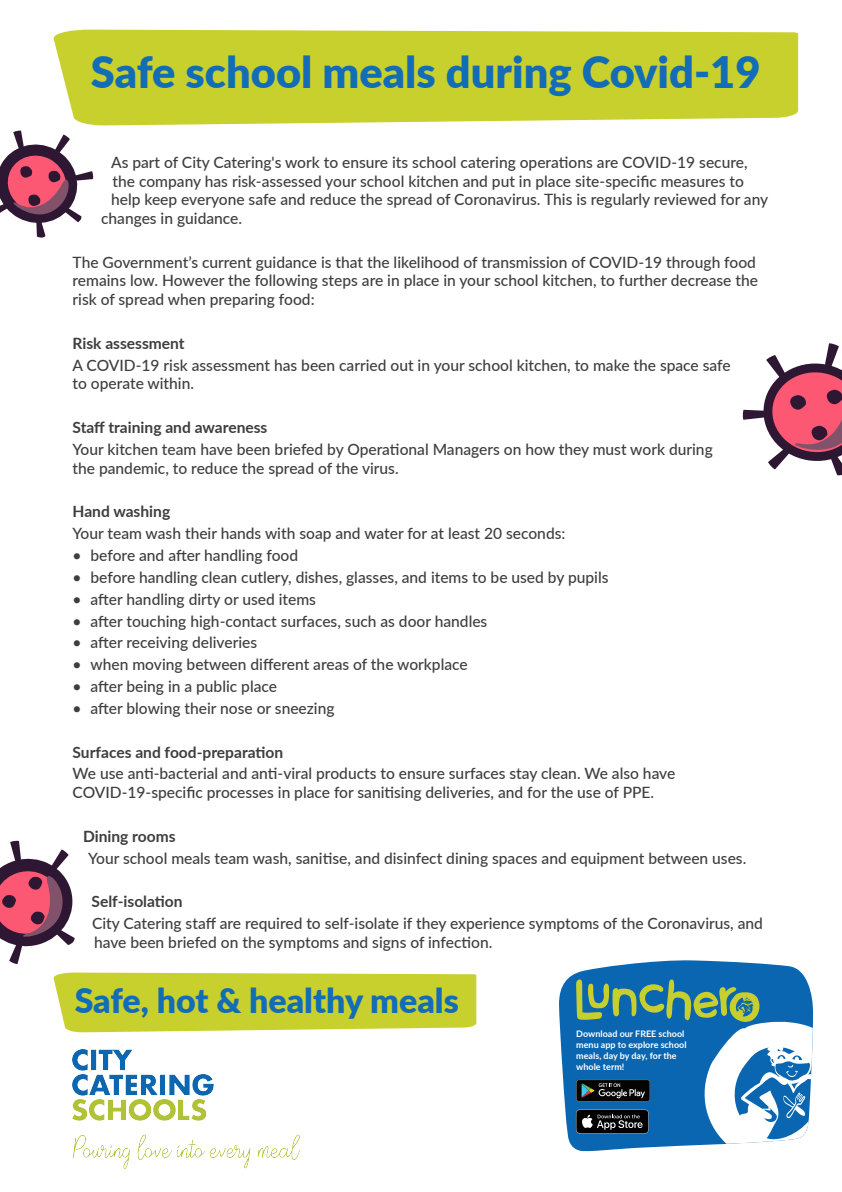
<style>
.page{position:relative;width:842px;height:1192px;background:#fff}
.page>*{position:absolute;margin:0;border:0;box-sizing:border-box;transform-origin:0 0}
.t1{font:900 43.4px "Lato";color:#136db6}
.t2{font:900 33.95px "Lato";color:#136db6}
.t3{font:500 15.6px/18.7px "Lato";color:#3e3e3f}
.t4{font:700 15.6px "Lato";color:#3e3e3f}
.t5{font:700 9px/10.8px "Lato";color:#fff}
</style>
<div class="page">
<img style="left:73px;top:1050px;width:227px;height:119px">
<svg style="left:559px;top:960px;width:247px;height:191px;fill:#0a66b0"></svg>
<svg style="left:576px;top:979px;width:237px;height:167px"></svg>
<div style="left:54px;top:30px;width:744px;height:95px;background:#c8d02d"></div>
<svg style="left:54px;top:973px;width:422px;height:59px"></svg>
<svg style="left:0;top:130px;width:94px;height:108px"></svg>
<svg style="left:742px;top:343px;width:100px;height:133px"></svg>
<svg style="left:0;top:840px;width:75px;height:124px"></svg>
<p class="t1" style="left:91px;top:40px;width:671px">Safe school meals during Covid-19</p>
<p class="t3" style="left:111px;top:152px;width:638px">As part of City Catering's work to ensure its school catering operations are COVID-19 secure,</p>
<p class="t3" style="left:113px;top:171px;width:633px">the company has risk-assessed your school kitchen and put in place site-specific measures to</p>
<p class="t3" style="left:111px;top:190px;width:659px">help keep everyone safe and reduce the spread of Coronavirus. This is regularly reviewed for any</p>
<p class="t3" style="left:101px;top:208px;width:143px">changes in guidance.</p>
<p class="t3" style="left:73px;top:252px;width:687px">The Government’s current guidance is that the likelihood of transmission of COVID-19 through food remains low. However the following steps are in place in your school kitchen, to further decrease the risk of spread when preparing food:</p>
<p class="t4" style="left:73px;top:332px;width:114px">Risk assessment</p>
<p class="t3" style="left:73px;top:355px;width:660px">A COVID-19 risk assessment has been carried out in your school kitchen, to make the space safe to operate within.</p>
<p class="t4" style="left:73px;top:416px;width:196px">Staff training and awareness</p>
<p class="t3" style="left:73px;top:439px;width:642px">Your kitchen team have been briefed by Operational Managers on how they must work during the pandemic, to reduce the spread of the virus.</p>
<p class="t4" style="left:73px;top:500px;width:99px">Hand washing</p>
<p class="t3" style="left:73px;top:523px;width:494px">Your team wash their hands with soap and water for at least 20 seconds:</p>
<p class="t3" style="left:73px;top:545px;width:227px">• before and after handling food</p>
<p class="t3" style="left:73px;top:567px;width:537px">• before handling clean cutlery, dishes, glasses, and items to be used by pupils</p>
<p class="t3" style="left:73px;top:589px;width:245px">• after handling dirty or used items</p>
<p class="t3" style="left:73px;top:611px;width:416px">• after touching high-contact surfaces, such as door handles</p>
<p class="t3" style="left:73px;top:633px;width:186px">• after receiving deliveries</p>
<p class="t3" style="left:73px;top:655px;width:397px">• when moving between different areas of the workplace</p>
<p class="t3" style="left:73px;top:676px;width:206px">• after being in a public place</p>
<p class="t3" style="left:73px;top:698px;width:263px">• after blowing their nose or sneezing</p>
<p class="t4" style="left:73px;top:740px;width:212px">Surfaces and food-preparation</p>
<p class="t3" style="left:73px;top:764px;width:604px">We use anti-bacterial and anti-viral products to ensure surfaces stay clean. We also have<br>COVID-19-specific processes in place for sanitising deliveries, and for the use of PPE.</p>
<p class="t4" style="left:83px;top:825px;width:94px">Dining rooms</p>
<p class="t3" style="left:88px;top:848px;width:660px">Your school meals team wash, sanitise, and disinfect dining spaces and equipment between uses.</p>
<p class="t4" style="left:92px;top:890px;width:93px">Self-isolation</p>
<p class="t3" style="left:92px;top:914px;width:672px">City Catering staff are required to self-isolate if they experience symptoms of the Coronavirus, and have been briefed on the symptoms and signs of infection.</p>
<p class="t2" style="left:75px;top:975px;width:386px">Safe, hot &amp; healthy meals</p>
<p class="t5" style="left:576px;top:1028px;width:112px">Download our FREE school menu app to explore school meals, day by day, for the whole term!</p>
</div>
